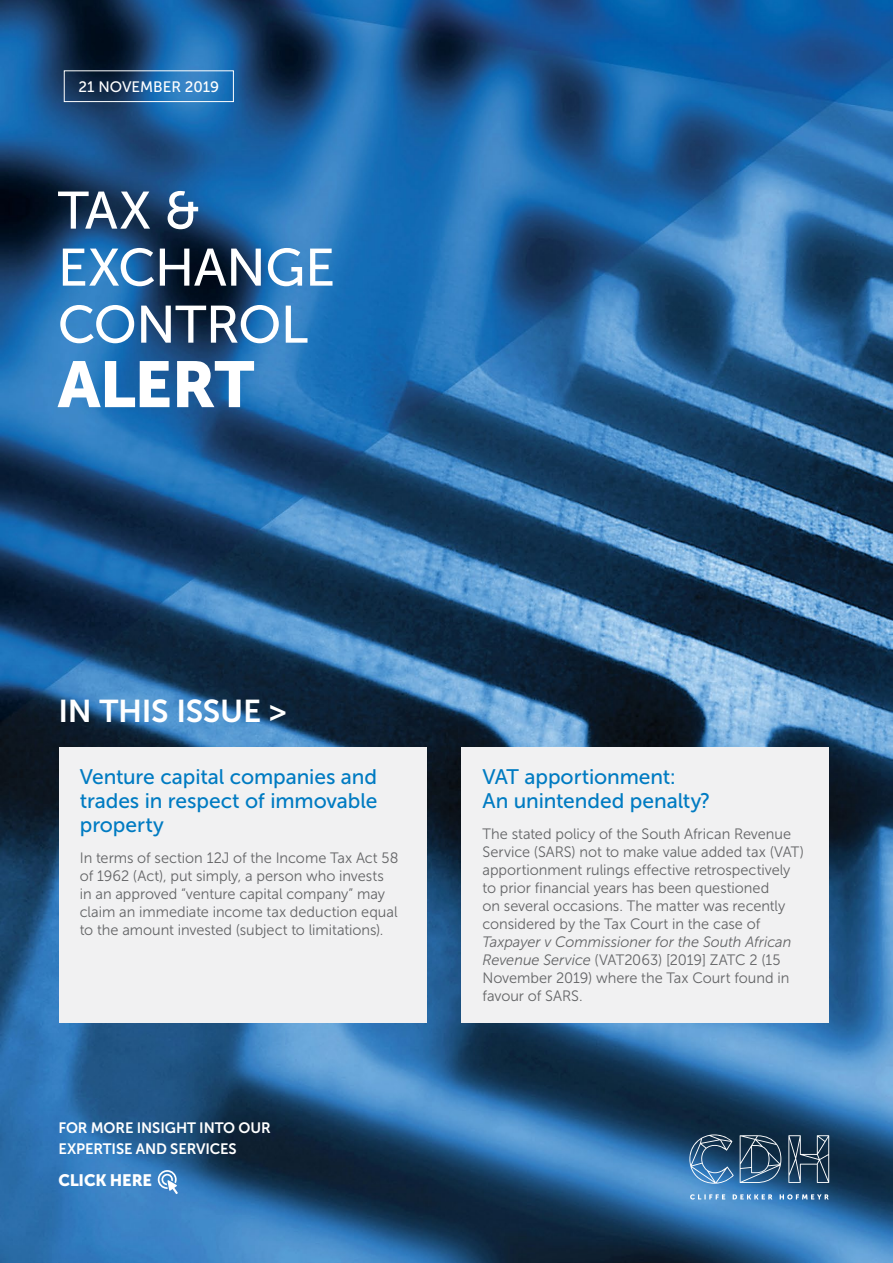
<style>
.page{position:relative;width:893px;height:1263px;background:#fff}
.page>*{position:absolute;margin:0;border:0;box-sizing:border-box;transform-origin:0 0}
.t1{font:64.5px "Museo Sans 900";letter-spacing:-.02em;color:#fff}
.t2{font:52.5px/57px "Museo Sans 500";letter-spacing:-.01em;color:#fff}
.t3{font:31.5px "Museo Sans 700";letter-spacing:-.01em;color:#fff}
.t4{font:21px/24px "Museo Sans 500";letter-spacing:-.005em;color:#007bc2;text-align:justify}
.t5{font:16.5px "Museo Sans 900";letter-spacing:-.02em;color:#fff}
.t6{font:15.15px "Museo Sans 500";color:#fff}
.t7{font:15px/18px "Museo Sans 300";color:#636466}
.t8{font:15px/21px "Museo Sans 700";letter-spacing:-.01em;color:#fff}
.s1{font-style:italic}
</style>
<div class="page">
<img style="left:0;top:0;width:893px;height:1263px">
<svg style="left:158px;top:1170px;width:20px;height:24px"></svg>
<svg style="left:690px;top:1194px;width:139px;height:5px"></svg>
<svg style="left:689px;top:1134px;width:45px;height:50px;background:#416c93"></svg>
<svg style="left:740px;top:1135px;width:41px;height:48px;background:#3c5b75"></svg>
<svg style="left:788px;top:1135px;width:41px;height:48px;background:#3c556b"></svg>
<div style="left:64px;top:70px;width:170px;height:32px;border:1px solid #fff"></div>
<div style="left:59px;top:747px;width:367px;height:275px;background:#f1f1f2"></div>
<div style="left:461px;top:747px;width:368px;height:275px;background:#f1f1f2"></div>
<p class="t6" style="left:79px;top:78px;width:142px">21 NOVEMBER 2019</p>
<h2 class="t2" style="left:58px;top:182px;width:279px">TAX &amp;<br>EXCHANGE<br>CONTROL</h2>
<h1 class="t1" style="left:58px;top:348px;width:198px">ALERT</h1>
<h3 class="t3" style="left:59px;top:694px;width:229px">IN THIS ISSUE &gt;</h3>
<h3 class="t4" style="left:80px;top:765px;width:299px">Venture capital companies and trades in respect of immovable property</h3>
<p class="t7" style="left:80px;top:849px;width:320px">In terms of section 12J of the Income Tax Act 58 of 1962 (Act), put simply, a person who invests in an approved “venture capital company” may claim an immediate income tax deduction equal to the amount invested (subject to limitations).</p>
<p class="t8" style="left:59px;top:1117px;width:214px">FOR MORE INSIGHT INTO OUR<br>EXPERTISE AND SERVICES</p>
<p class="t5" style="left:59px;top:1171px;width:95px">CLICK HERE</p>
<h3 class="t4" style="left:482px;top:765px;width:229px">VAT apportionment:<br>An unintended penalty?</h3>
<p class="t7" style="left:482px;top:825px;width:323px">The stated policy of the South African Revenue Service (SARS) not to make value added tax (VAT) apportionment rulings effective retrospectively to prior financial years has been questioned<br>on several occasions. The matter was recently considered by the Tax Court in the case of</p>
<p class="t7" style="left:482px;top:933px;width:310px"><span class="s1">Taxpayer v Commissioner for the South African Revenue Service</span> (VAT2063) [2019] ZATC 2 (15<br>November 2019) where the Tax Court found in favour of SARS.</p>
</div>
